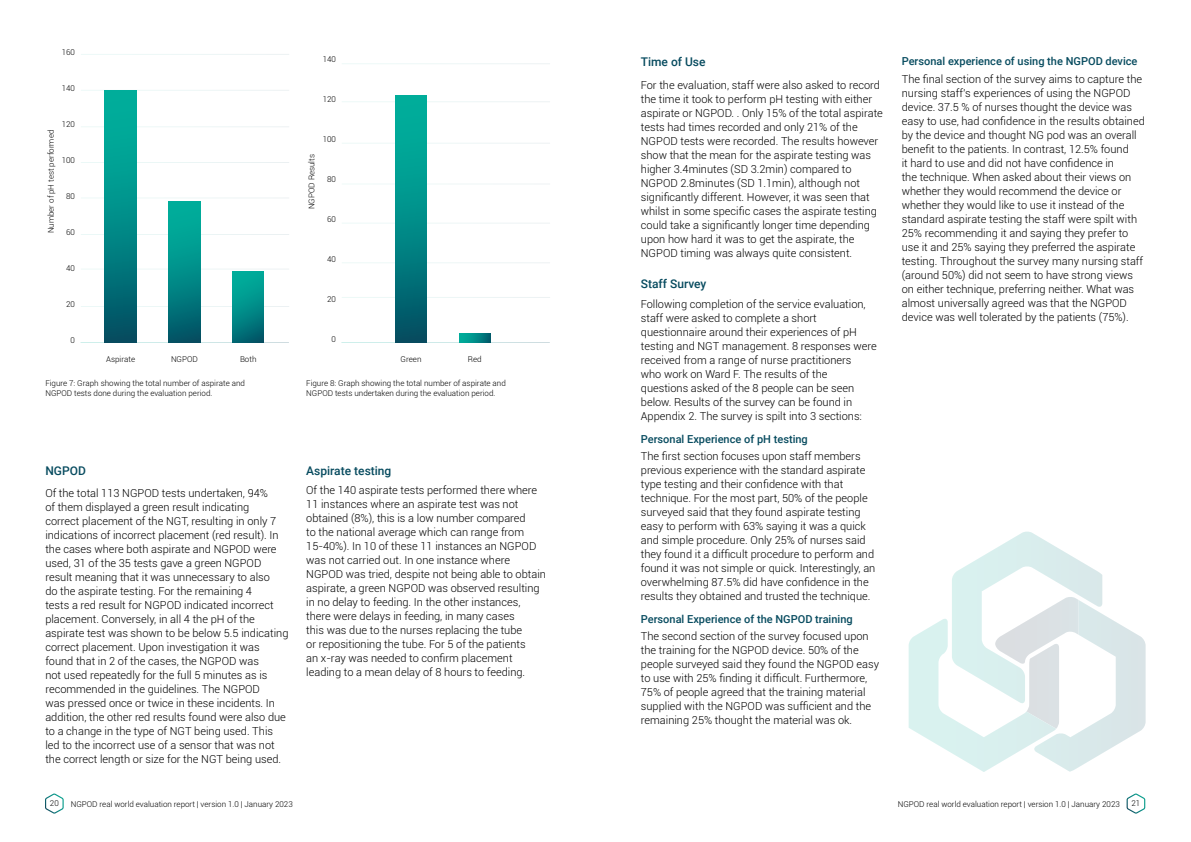
<style>
.page{position:relative;width:1191px;height:842px;background:#fff}
.page>*{position:absolute;margin:0;border:0;box-sizing:border-box;transform-origin:0 0}
.t1{font:500 12px "Roboto";color:#074b5f}
.t2{font:300 11px/14px "Roboto";color:#000}
.t3{font:500 11px "Roboto";color:#074b5f}
.t4{font:300 8px/10px "Roboto";color:#000}
</style>
<div class="page">
<svg style="left:45px;top:793px;width:19px;height:21px"></svg>
<svg style="left:1126px;top:793px;width:19px;height:21px"></svg>
<div style="left:395px;top:96px;width:32px;height:246px;background:linear-gradient(to bottom,#00bca4,#025567)"></div>
<svg style="left:459px;top:334px;width:31px;height:8px"></svg>
<div style="left:105px;top:91px;width:31px;height:251px;background:linear-gradient(to bottom,#00bca4,#025567)"></div>
<div style="left:169px;top:202px;width:31px;height:140px;background:linear-gradient(to bottom,#00baa3,#015969)"></div>
<div style="left:232px;top:272px;width:32px;height:70px;background:linear-gradient(to bottom,#00b5a0,#006370)"></div>
<svg style="left:908px;top:531px;width:237px;height:241px"></svg>
<p class="t4" style="left:62px;top:47px;width:15px">160</p>
<p class="t4" style="left:62px;top:83px;width:15px">140</p>
<p class="t4" style="left:62px;top:119px;width:15px">120</p>
<p class="t4" style="left:62px;top:155px;width:15px">100</p>
<p class="t4" style="left:66px;top:191px;width:10px">80</p>
<p class="t4" style="left:66px;top:227px;width:10px">60</p>
<p class="t4" style="left:66px;top:263px;width:10px">40</p>
<p class="t4" style="left:66px;top:299px;width:10px">20</p>
<p class="t4" style="left:71px;top:335px;width:6px">0</p>
<p class="t4" style="left:46px;top:233px;width:105px;rotate:-90deg">Number of pH test performed</p>
<p class="t4" style="left:106px;top:354px;width:30px">Aspirate</p>
<p class="t4" style="left:171px;top:354px;width:28px">NGPOD</p>
<p class="t4" style="left:240px;top:354px;width:18px">Both</p>
<p class="t4" style="left:45px;top:378px;width:201px">Figure 7: Graph showing the total number of aspirate and<br>NGPOD tests done during the evaluation period.</p>
<p class="t4" style="left:306px;top:209px;width:57px;rotate:-90deg">NGPOD Results</p>
<p class="t4" style="left:323px;top:54px;width:15px">140</p>
<p class="t4" style="left:323px;top:94px;width:15px">120</p>
<p class="t4" style="left:323px;top:134px;width:15px">100</p>
<p class="t4" style="left:327px;top:174px;width:10px">80</p>
<p class="t4" style="left:327px;top:214px;width:10px">60</p>
<p class="t4" style="left:327px;top:254px;width:10px">40</p>
<p class="t4" style="left:327px;top:294px;width:10px">20</p>
<p class="t4" style="left:331px;top:334px;width:6px">0</p>
<p class="t4" style="left:400px;top:354px;width:22px">Green</p>
<p class="t4" style="left:468px;top:354px;width:15px">Red</p>
<p class="t4" style="left:306px;top:378px;width:201px">Figure 8: Graph showing the total number of aspirate and<br>NGPOD tests undertaken during the evaluation period.</p>
<p class="t1" style="left:45px;top:462px;width:42px">NGPOD</p>
<p class="t2" style="left:45px;top:486px;width:245px">Of the total 113 NGPOD tests undertaken, 94%<br>of them displayed a green result indicating<br>correct placement of the NGT, resulting in only 7 indications of incorrect placement (red result). In the cases where both aspirate and NGPOD were used, 31 of the 35 tests gave a green NGPOD result meaning that it was unnecessary to also<br>do the aspirate testing. For the remaining 4<br>tests a red result for NGPOD indicated incorrect placement. Conversely, in all 4 the pH of the aspirate test was shown to be below 5.5 indicating correct placement. Upon investigation it was found that in 2 of the cases, the NGPOD was<br>not used repeatedly for the full 5 minutes as is recommended in the guidelines. The NGPOD<br>was pressed once or twice in these incidents. In addition, the other red results found were also due to a change in the type of NGT being used. This led to the incorrect use of a sensor that was not the correct length or size for the NGT being used.</p>
<p class="t1" style="left:306px;top:462px;width:87px">Aspirate testing</p>
<p class="t2" style="left:306px;top:483px;width:241px">Of the 140 aspirate tests performed there where 11 instances where an aspirate test was not obtained (8%), this is a low number compared<br>to the national average which can range from 15-40%). In 10 of these 11 instances an NGPOD was not carried out. In one instance where NGPOD was tried, despite not being able to obtain aspirate, a green NGPOD was observed resulting in no delay to feeding. In the other instances, there were delays in feeding, in many cases<br>this was due to the nurses replacing the tube<br>or repositioning the tube. For 5 of the patients<br>an x-ray was needed to confirm placement leading to a mean delay of 8 hours to feeding.</p>
<p class="t1" style="left:641px;top:54px;width:66px">Time of Use</p>
<p class="t2" style="left:641px;top:78px;width:243px">For the evaluation, staff were also asked to record the time it took to perform pH testing with either aspirate or NGPOD. . Only 15% of the total aspirate tests had times recorded and only 21% of the NGPOD tests were recorded. The results however show that the mean for the aspirate testing was higher 3.4minutes (SD 3.2min) compared to NGPOD 2.8minutes (SD 1.1min), although not significantly different. However, it was seen that whilst in some specific cases the aspirate testing could take a significantly longer time depending upon how hard it was to get the aspirate, the NGPOD timing was always quite consistent.</p>
<p class="t1" style="left:641px;top:276px;width:67px">Staff Survey</p>
<p class="t2" style="left:641px;top:297px;width:237px">Following completion of the service evaluation, staff were asked to complete a short questionnaire around their experiences of pH testing and NGT management. 8 responses were received from a range of nurse practitioners<br>who work on Ward F. The results of the questions asked of the 8 people can be seen below. Results of the survey can be found in Appendix 2. The survey is spilt into 3 sections:</p>
<p class="t3" style="left:641px;top:431px;width:168px">Personal Experience of pH testing</p>
<p class="t2" style="left:641px;top:449px;width:236px">The first section focuses upon staff members previous experience with the standard aspirate type testing and their confidence with that technique. For the most part, 50% of the people surveyed said that they found aspirate testing easy to perform with 63% saying it was a quick and simple procedure. Only 25% of nurses said they found it a difficult procedure to perform and found it was not simple or quick. Interestingly, an overwhelming 87.5% did have confidence in the results they obtained and trusted the technique.</p>
<p class="t3" style="left:641px;top:611px;width:213px">Personal Experience of the NGPOD training</p>
<p class="t2" style="left:641px;top:629px;width:240px">The second section of the survey focused upon the training for the NGPOD device. 50% of the people surveyed said they found the NGPOD easy to use with 25% finding it difficult. Furthermore, 75% of people agreed that the training material supplied with the NGPOD was sufficient and the remaining 25% thought the material was ok.</p>
<p class="t3" style="left:901px;top:54px;width:237px">Personal experience of using the NGPOD device</p>
<p class="t2" style="left:901px;top:72px;width:245px">The final section of the survey aims to capture the nursing staff’s experiences of using the NGPOD device. 37.5 % of nurses thought the device was easy to use, had confidence in the results obtained by the device and thought NG pod was an overall benefit to the patients. In contrast, 12.5% found<br>it hard to use and did not have confidence in<br>the technique. When asked about their views on whether they would recommend the device or whether they would like to use it instead of the standard aspirate testing the staff were spilt with 25% recommending it and saying they prefer to use it and 25% saying they preferred the aspirate testing. Throughout the survey many nursing staff (around 50%) did not seem to have strong views on either technique, preferring neither. What was almost universally agreed was that the NGPOD device was well tolerated by the patients (75%).</p>
<p class="t4" style="left:50px;top:798px;width:10px">20</p>
<p class="t4" style="left:71px;top:799px;width:223px">NGPOD real world evaluation report | version 1.0 | January 2023</p>
<p class="t4" style="left:897px;top:799px;width:223px">NGPOD real world evaluation report | version 1.0 | January 2023</p>
<p class="t4" style="left:1131px;top:798px;width:10px">21</p>
</div>
